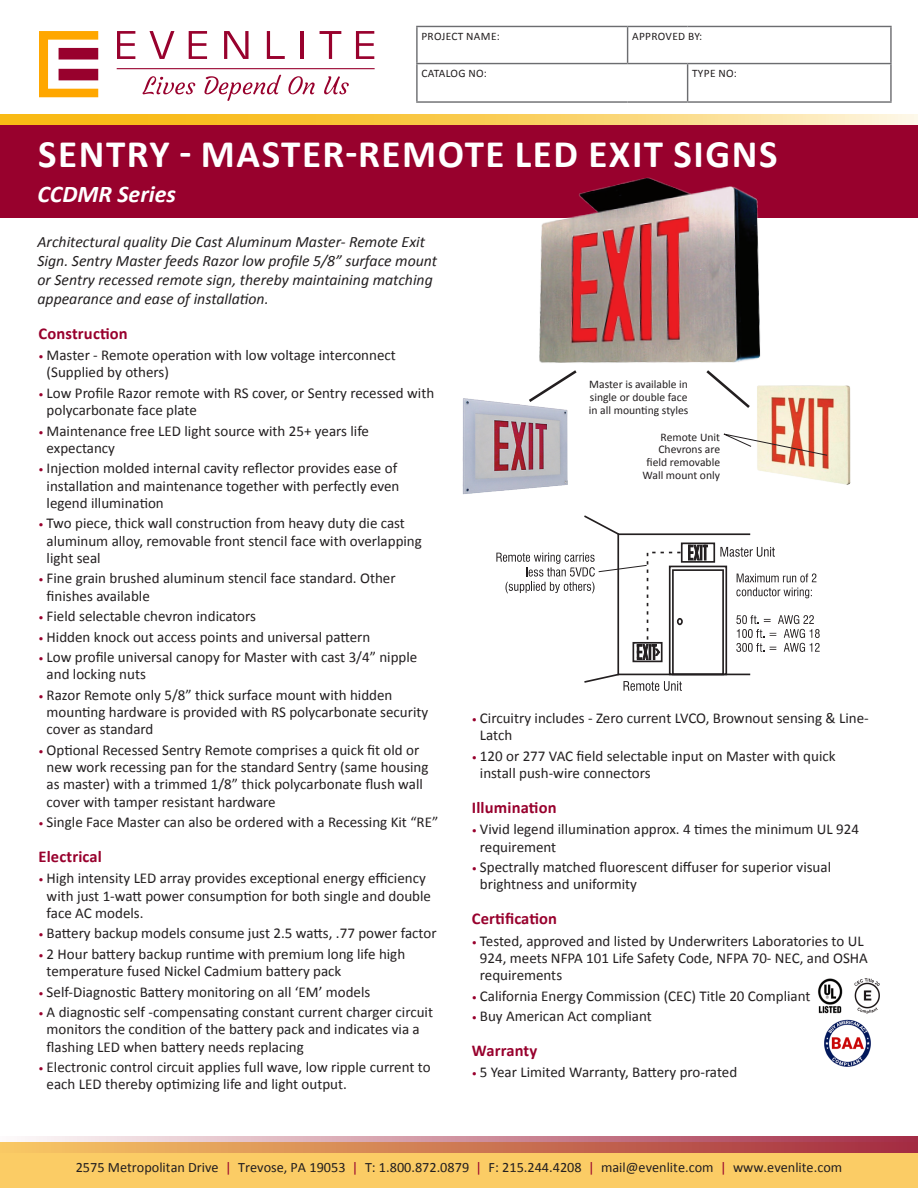
<style>
.page{position:relative;width:918px;height:1188px;background:#fff}
.page>*{position:absolute;margin:0;border:0;box-sizing:border-box;transform-origin:0 0}
._2021_A_head{font:700 39px "Calibri";letter-spacing:.04em;color:#fff}
._2021_A_head-2{font:italic 700 24px "Calibri";color:#fff}
._2021_c_heads{font:700 16.5px "Calibri";letter-spacing:.01em;color:#98012d}
._2021_intro_copy{font:italic 15.75px/18.9px "Calibri";color:#231f20}
.t1{font:15px/17.2px "Calibri";color:#231f20}
.t2{font:14.25px "Calibri";color:#231f20}
.t3{font:11.55px/12.9px "Calibri";color:#231f20;text-align:right}
.t4{font:11.4px "Calibri";letter-spacing:.03em;color:#231f20}
.s1{font-size:10.5px;color:#98012d}
.s2{color:#98012d}
</style>
<div class="page">
<svg style="left:0;top:114px;width:918px;height:11px;background:#face5d"></svg>
<div style="left:0;top:125px;width:918px;height:93px;background:#98012d"></div>
<hr style="left:416px;top:26px;width:212px;height:1px;background:#6c6d70">
<hr style="left:416px;top:27px;width:2px;height:36px;background:#6c6d70">
<hr style="left:628px;top:26px;width:60px;height:1px;background:#6c6d70">
<hr style="left:627px;top:27px;width:1px;height:36px;background:#6c6d70">
<hr style="left:688px;top:26px;width:204px;height:1px;background:#6c6d70">
<hr style="left:890px;top:27px;width:2px;height:36px;background:#6c6d70">
<hr style="left:416px;top:63px;width:212px;height:1px;background:#6c6d70">
<hr style="left:416px;top:64px;width:2px;height:37px;background:#6c6d70">
<hr style="left:628px;top:63px;width:60px;height:1px;background:#6c6d70">
<hr style="left:688px;top:63px;width:204px;height:1px;background:#6c6d70">
<hr style="left:687px;top:64px;width:1px;height:37px;background:#6c6d70">
<hr style="left:890px;top:64px;width:2px;height:37px;background:#6c6d70">
<hr style="left:416px;top:101px;width:212px;height:2px;background:#6c6d70">
<hr style="left:628px;top:101px;width:60px;height:2px;background:#6c6d70">
<hr style="left:688px;top:101px;width:204px;height:2px;background:#6c6d70">
<div style="left:0;top:1142px;width:918px;height:46px;background:#fbcc65"></div>
<svg style="left:28px;top:1136px;width:890px;height:17px;background:#cd806c"></svg>
<svg style="left:39px;top:31px;width:59px;height:66px"></svg>
<svg style="left:117px;top:31px;width:18px;height:28px"></svg>
<svg style="left:149px;top:31px;width:25px;height:28px"></svg>
<svg style="left:189px;top:31px;width:18px;height:28px"></svg>
<svg style="left:224px;top:31px;width:25px;height:28px"></svg>
<svg style="left:267px;top:31px;width:18px;height:28px"></svg>
<hr style="left:301px;top:31px;width:3px;height:28px;background:#98012d">
<svg style="left:320px;top:31px;width:21px;height:28px"></svg>
<svg style="left:356px;top:31px;width:18px;height:28px"></svg>
<hr style="left:117px;top:68px;width:258px;height:1px;background:#98012d">
<svg style="left:143px;top:76px;width:52px;height:18px"></svg>
<svg style="left:204px;top:75px;width:77px;height:26px"></svg>
<svg style="left:288px;top:76px;width:27px;height:18px"></svg>
<svg style="left:324px;top:76px;width:25px;height:18px"></svg>
<img style="left:539px;top:177px;width:222px;height:186px">
<img style="left:757px;top:385px;width:94px;height:100px">
<img style="left:462px;top:398px;width:106px;height:97px">
<svg style="left:706px;top:370px;width:44px;height:38px"></svg>
<svg style="left:526px;top:370px;width:51px;height:35px"></svg>
<svg style="left:723px;top:433px;width:105px;height:23px"></svg>
<div style="left:617px;top:533px;width:134px;height:142px;border:2px solid #231f20"></div>
<div style="left:669px;top:566px;width:58px;height:109px;border:2px solid #231f20"></div>
<div style="left:672px;top:569px;width:52px;height:106px;border:2px solid #231f20"></div>
<svg style="left:584px;top:515px;width:37px;height:22px"></svg>
<div style="left:681px;top:543px;width:34px;height:20px;border:2px solid #231f20"></div>
<div style="left:633px;top:642px;width:30px;height:20px;border:2px solid #231f20"></div>
<svg style="left:736px;top:573px;width:80px;height:25px"></svg>
<svg style="left:736px;top:615px;width:84px;height:37px"></svg>
<svg style="left:496px;top:545px;width:212px;height:115px"></svg>
<svg style="left:584px;top:672px;width:98px;height:19px"></svg>
<svg style="left:720px;top:547px;width:55px;height:10px"></svg>
<img style="left:854px;top:978px;width:26px;height:36px">
<img style="left:818px;top:978px;width:25px;height:36px">
<img style="left:824px;top:1019px;width:47px;height:48px">
<p class="t4" style="left:421px;top:29px;width:80px">PROJECT NAME:</p>
<p class="t4" style="left:632px;top:29px;width:72px">APPROVED BY:</p>
<p class="t4" style="left:421px;top:66px;width:67px">CATALOG NO:</p>
<p class="t4" style="left:692px;top:66px;width:46px">TYPE NO:</p>
<p class="_2021_A_head" style="left:38px;top:130px;width:741px">SENTRY - MASTER-REMOTE LED EXIT SIGNS</p>
<p class="_2021_A_head-2" style="left:38px;top:177px;width:140px">CCDMR Series</p>
<p class="_2021_intro_copy" style="left:38px;top:232px;width:401px">Architectural quality Die Cast Aluminum Master- Remote Exit Sign. Sentry Master feeds Razor low profile 5/8” surface mount or Sentry recessed remote sign, thereby maintaining matching appearance and ease of installation.</p>
<p class="_2021_c_heads" style="left:39px;top:323px;width:91px">Construction</p>
<p class="t1" style="left:47px;top:347px;width:351px;text-indent:-8px"><span class="s1">•</span> Master - Remote operation with low voltage interconnect (Supplied by others)</p>
<p class="t1" style="left:47px;top:384px;width:389px;text-indent:-8px"><span class="s1">•</span> Low Profile Razor remote with RS cover, or Sentry recessed with polycarbonate face plate</p>
<p class="t1" style="left:47px;top:422px;width:324px;text-indent:-8px"><span class="s1">•</span> Maintenance free LED light source with 25+ years life expectancy</p>
<p class="t1" style="left:47px;top:460px;width:354px;text-indent:-8px"><span class="s1">•</span> Injection molded internal cavity reflector provides ease of installation and maintenance together with perfectly even legend illumination</p>
<p class="t1" style="left:47px;top:515px;width:377px;text-indent:-8px"><span class="s1">•</span> Two piece, thick wall construction from heavy duty die cast aluminum alloy, removable front stencil face with overlapping light seal</p>
<p class="t1" style="left:47px;top:570px;width:350px;text-indent:-8px"><span class="s1">•</span> Fine grain brushed aluminum stencil face standard. Other finishes available</p>
<p class="t1" style="left:39px;top:607px;width:219px"><span class="s1">•</span> Field selectable chevron indicators</p>
<p class="t1" style="left:39px;top:628px;width:333px"><span class="s1">•</span> Hidden knock out access points and universal pattern</p>
<p class="t1" style="left:47px;top:648px;width:372px;text-indent:-8px"><span class="s1">•</span> Low profile universal canopy for Master with cast 3/4” nipple and locking nuts</p>
<p class="t1" style="left:47px;top:686px;width:383px;text-indent:-8px"><span class="s1">•</span> Razor Remote only 5/8” thick surface mount with hidden mounting hardware is provided with RS polycarbonate security cover as standard</p>
<p class="t1" style="left:47px;top:741px;width:383px;text-indent:-8px"><span class="s1">•</span> Optional Recessed Sentry Remote comprises a quick fit old or new work recessing pan for the standard Sentry (same housing as master) with a trimmed 1/8” thick polycarbonate flush wall cover with tamper resistant hardware</p>
<p class="t1" style="left:39px;top:813px;width:401px"><span class="s1">•</span> Single Face Master can also be ordered with a Recessing Kit “RE”</p>
<p class="_2021_c_heads" style="left:39px;top:846px;width:65px">Electrical</p>
<p class="t1" style="left:47px;top:870px;width:386px;text-indent:-8px"><span class="s1">•</span> High intensity LED array provides exceptional energy efficiency with just 1-watt power consumption for both single and double face AC models.</p>
<p class="t1" style="left:39px;top:925px;width:400px"><span class="s1">•</span> Battery backup models consume just 2.5 watts, .77 power factor</p>
<p class="t1" style="left:47px;top:945px;width:360px;text-indent:-8px"><span class="s1">•</span> 2 Hour battery backup runtime with premium long life high temperature fused Nickel Cadmium battery pack</p>
<p class="t1" style="left:39px;top:983px;width:333px"><span class="s1">•</span> Self-Diagnostic Battery monitoring on all ‘EM’ models</p>
<p class="t1" style="left:47px;top:1003px;width:388px;text-indent:-8px"><span class="s1">•</span> A diagnostic self -compensating constant current charger circuit monitors the condition of the battery pack and indicates via a flashing LED when battery needs replacing</p>
<p class="t1" style="left:47px;top:1058px;width:386px;text-indent:-8px"><span class="s1">•</span> Electronic control circuit applies full wave, low ripple current to each LED thereby optimizing life and light output.</p>
<p class="t3" style="left:589px;top:378px;width:100px">Master is available in</p>
<p class="t3" style="left:590px;top:391px;width:99px">single or double face</p>
<p class="t3" style="left:589px;top:404px;width:101px">in all mounting styles</p>
<p class="t3" style="left:643px;top:430px;width:79px">Remote Unit<br>Chevrons are field removable<br>Wall mount only</p>
<p class="t1" style="left:480px;top:709px;width:390px;text-indent:-8px"><span class="s1">•</span> Circuitry includes - Zero current LVCO, Brownout sensing &amp; Line-<br>Latch</p>
<p class="t1" style="left:480px;top:747px;width:357px;text-indent:-8px"><span class="s1">•</span> 120 or 277 VAC field selectable input on Master with quick install push-wire connectors</p>
<p class="_2021_c_heads" style="left:472px;top:797px;width:86px">Illumination</p>
<p class="t1" style="left:480px;top:821px;width:381px;text-indent:-8px"><span class="s1">•</span> Vivid legend illumination approx. 4 times the minimum UL 924 requirement</p>
<p class="t1" style="left:480px;top:858px;width:353px;text-indent:-8px"><span class="s1">•</span> Spectrally matched fluorescent diffuser for superior visual brightness and uniformity</p>
<p class="_2021_c_heads" style="left:472px;top:908px;width:87px">Certification</p>
<p class="t1" style="left:480px;top:932px;width:390px;text-indent:-8px"><span class="s1">•</span> Tested, approved and listed by Underwriters Laboratories to UL<br>924, meets NFPA 101 Life Safety Code, NFPA 70- NEC, and OSHA requirements</p>
<p class="t1" style="left:472px;top:987px;width:340px"><span class="s1">•</span> California Energy Commission (CEC) Title 20 Compliant</p>
<p class="t1" style="left:472px;top:1007px;width:182px"><span class="s1">•</span> Buy American Act compliant</p>
<p class="_2021_c_heads" style="left:472px;top:1040px;width:67px">Warranty</p>
<p class="t1" style="left:472px;top:1064px;width:267px"><span class="s1">•</span> 5 Year Limited Warranty, Battery pro-rated</p>
<p class="t2" style="left:76px;top:1158px;width:768px">2575 Metropolitan Drive <span class="s2">|</span> Trevose, PA 19053 <span class="s2">|</span> T: 1.800.872.0879 <span class="s2">|</span> F: 215.244.4208 <span class="s2">|</span> mail@evenlite.com <span class="s2">|</span> www.evenlite.com</p>
</div>
